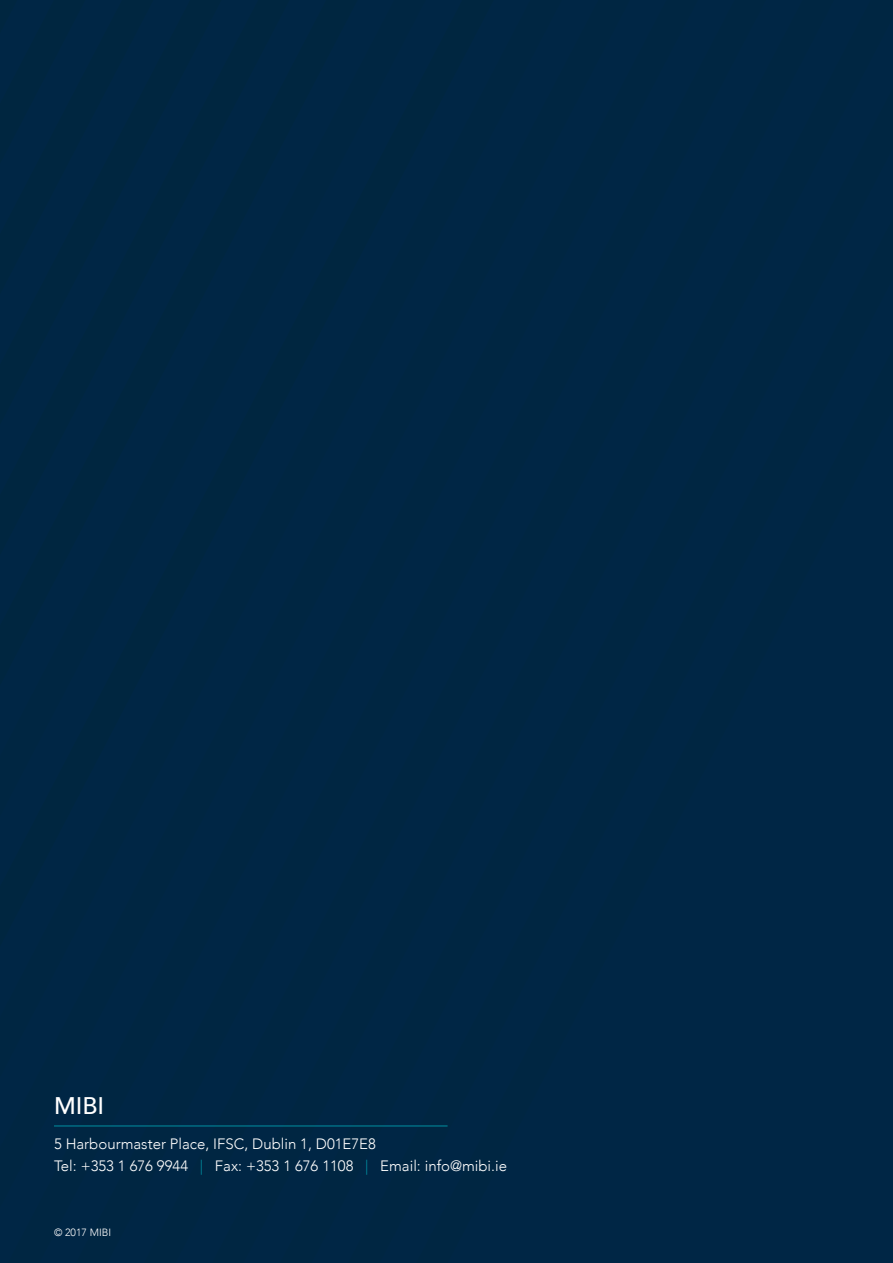
<style>
.page{position:relative;width:893px;height:1263px;background:#fff}
.page>*{position:absolute;margin:0;border:0;box-sizing:border-box;transform-origin:0 0}
.t1{font:500 24px "Avenir";color:#fff}
.t2{font:300 15px/22.2px "Avenir";color:#fff}
.t3{font:300 10.5px "Avenir";color:#fff}
.s1{color:#008fa1}
</style>
<div class="page">
<div style="left:834px;top:0;width:59px;height:1263px;background:#002645"></div>
<div style="left:766px;top:0;width:68px;height:1263px;background:#002645"></div>
<div style="left:698px;top:0;width:68px;height:1263px;background:#002645"></div>
<div style="left:8px;top:0;width:690px;height:1263px;background:#002645"></div>
<div style="left:0;top:0;width:630px;height:1207px;background:#002645"></div>
<div style="left:0;top:0;width:562px;height:1077px;background:#002645"></div>
<hr style="left:54px;top:1125px;width:394px;height:1px;background:#008fa1">
<h1 class="t1" style="left:54px;top:1090px;width:52px">MIBI</h1>
<p class="t2" style="left:54px;top:1133px;width:454px">5 Harbourmaster Place, IFSC, Dublin 1, D01E7E8<br>Tel: +353 1 676 9944 <span class="s1">|</span> Fax: +353 1 676 1108 <span class="s1">|</span> Email: info@mibi.ie</p>
<p class="t3" style="left:54px;top:1225px;width:59px">© 2017 MIBI</p>
</div>
